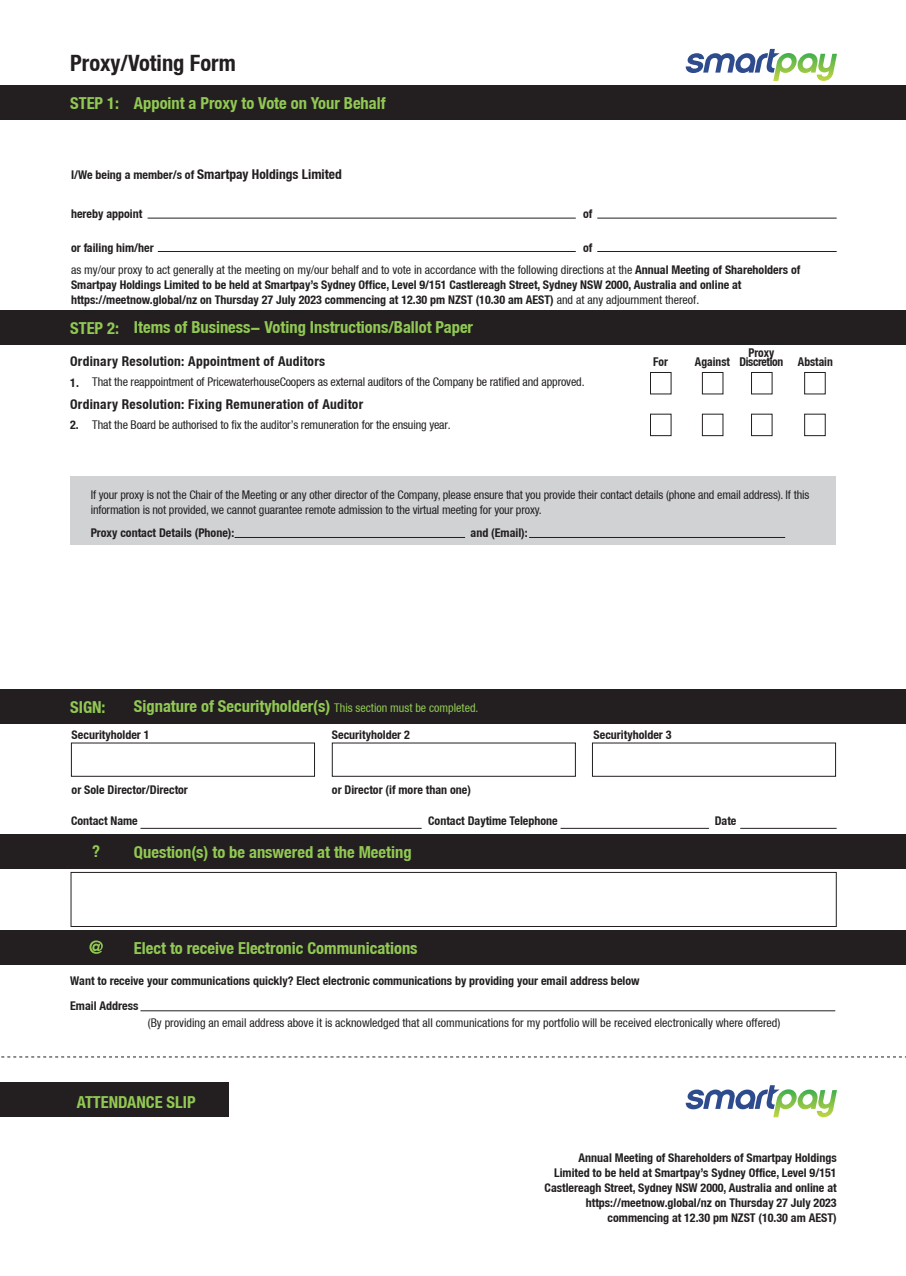
<style>
.page{position:relative;width:906px;height:1276px;background:#fff}
.page>*{position:absolute;margin:0;border:0;box-sizing:border-box;transform-origin:0 0}
.t1{font:700 condensed 22.5px "Helvetica Neue LT";color:#231f20}
.t2{font:700 condensed 16.5px "Helvetica Neue LT";color:#91c953}
.t3{font:700 condensed 13.5px "Helvetica Neue LT";letter-spacing:.02em;color:#231f20}
.t4{font:700 condensed 13.5px "Helvetica Neue LT";color:#231f20}
.t5{font:700 condensed 12.15px "Helvetica Neue LT";color:#231f20;scale:.96 1}
.t6{font:700 condensed 12.15px "Helvetica Neue LT";letter-spacing:-.03em;color:#231f20;scale:.96 1}
.t7{font:700 condensed 12px/15px "Helvetica Neue LT";color:#231f20;text-align:right}
.t8{font:condensed 12px/14.4px "Helvetica Neue LT";letter-spacing:-.01em;color:#231f20}
.s1{font-size:12px}
.s2{font-weight:700}
.s3{font-weight:400}
.s4{font-weight:400;font-size:12px}
</style>
<div class="page">
<div style="left:0;top:1082px;width:229px;height:34px;background:#231f20"></div>
<svg style="left:1px;top:1056px;width:905px;height:1px"></svg>
<div style="left:0;top:834px;width:906px;height:34px;background:#231f20"></div>
<div style="left:0;top:689px;width:906px;height:34px;background:#231f20"></div>
<div style="left:0;top:86px;width:906px;height:34px;background:#231f20"></div>
<hr style="left:148px;top:218px;width:428px;height:1px;background:#231f20">
<hr style="left:158px;top:251px;width:418px;height:1px;background:#231f20">
<hr style="left:597px;top:218px;width:239px;height:1px;background:#231f20">
<hr style="left:597px;top:251px;width:239px;height:1px;background:#231f20">
<div style="left:0;top:310px;width:906px;height:34px;background:#231f20"></div>
<div style="left:804px;top:372px;width:21px;height:22px;border:1px solid #231f20"></div>
<div style="left:650px;top:372px;width:21px;height:22px;border:1px solid #231f20"></div>
<div style="left:702px;top:372px;width:21px;height:22px;border:1px solid #231f20"></div>
<div style="left:751px;top:372px;width:21px;height:22px;border:1px solid #231f20"></div>
<div style="left:804px;top:414px;width:21px;height:22px;border:1px solid #231f20"></div>
<div style="left:650px;top:414px;width:21px;height:22px;border:1px solid #231f20"></div>
<div style="left:702px;top:414px;width:21px;height:22px;border:1px solid #231f20"></div>
<div style="left:751px;top:414px;width:21px;height:22px;border:1px solid #231f20"></div>
<hr style="left:140px;top:828px;width:282px;height:1px;background:#231f20">
<hr style="left:560px;top:828px;width:149px;height:1px;background:#231f20">
<hr style="left:740px;top:828px;width:96px;height:1px;background:#231f20">
<div style="left:71px;top:872px;width:765px;height:55px;border:1px solid #231f20"></div>
<div style="left:0;top:930px;width:906px;height:34px;background:#231f20"></div>
<svg style="left:89px;top:940px;width:14px;height:14px"></svg>
<div style="left:70px;top:476px;width:766px;height:69px;background:#d1d2d4"></div>
<hr style="left:234px;top:537px;width:231px;height:1px;background:#231f20">
<hr style="left:529px;top:537px;width:256px;height:1px;background:#231f20">
<hr style="left:140px;top:1010px;width:695px;height:1px;background:#231f20">
<svg style="left:685px;top:49px;width:152px;height:32px"></svg>
<svg style="left:685px;top:1085px;width:152px;height:32px"></svg>
<p class="t1" style="left:70px;top:49px;width:167px">Proxy/Voting Form</p>
<p class="t2" style="left:70px;top:93px;width:50px">STEP 1:</p>
<p class="t2" style="left:134px;top:93px;width:253px">Appoint a Proxy to Vote on Your Behalf</p>
<p class="t4" style="left:71px;top:166px;width:272px"><span class="s1">I/We being a member/s of</span> Smartpay Holdings Limited</p>
<p class="t7" style="left:71px;top:206px;width:73px">hereby appoint</p>
<p class="t7" style="left:583px;top:206px;width:11px">of</p>
<p class="t7" style="left:71px;top:240px;width:84px">or failing him/her</p>
<p class="t7" style="left:583px;top:240px;width:11px">of</p>
<p class="t8" style="left:71px;top:262px;width:731px">as my/our proxy to act generally at the meeting on my/our behalf and to vote in accordance with the following directions at the <span class="s2">Annual Meeting of Shareholders of</span></p>
<p class="t7" style="left:71px;top:277px;width:672px">Smartpay Holdings Limited to be held at Smartpay’s Sydney Office, Level 9/151 Castlereagh Street, Sydney NSW 2000, Australia and online at</p>
<p class="t7" style="left:71px;top:292px;width:630px">https://meetnow.global/nz on Thursday 27 July 2023 commencing at 12.30 pm NZST (10.30 am AEST) <span class="s3">and at any adjournment thereof.</span></p>
<p class="t2" style="left:70px;top:318px;width:50px">STEP 2:</p>
<p class="t2" style="left:134px;top:318px;width:341px">Items of Business- Voting Instructions/Ballot Paper</p>
<p class="t3" style="left:70px;top:353px;width:256px">Ordinary Resolution: Appointment of Auditors</p>
<p class="t7" style="left:70px;top:375px;width:10px">1.</p>
<p class="t8" style="left:92px;top:375px;width:494px">That the reappointment of PricewaterhouseCoopers as external auditors of the Company be ratified and approved.</p>
<p class="t3" style="left:70px;top:395px;width:294px">Ordinary Resolution: Fixing Remuneration of Auditor</p>
<p class="t7" style="left:70px;top:417px;width:10px">2.</p>
<p class="t8" style="left:92px;top:417px;width:360px">That the Board be authorised to fix the auditor’s remuneration for the ensuing year.</p>
<p class="t5" style="left:748px;top:345px;width:29px">Proxy</p>
<p class="t5" style="left:653px;top:354px;width:17px">For</p>
<p class="t5" style="left:695px;top:354px;width:38px">Against</p>
<p class="t6" style="left:739px;top:354px;width:47px">Discretion</p>
<p class="t5" style="left:798px;top:354px;width:38px">Abstain</p>
<p class="t8" style="left:91px;top:488px;width:720px">If your proxy is not the Chair of the Meeting or any other director of the Company, please ensure that you provide their contact details (phone and email address). If this information is not provided, we cannot guarantee remote admission to the virtual meeting for your proxy.</p>
<p class="t7" style="left:91px;top:524px;width:145px">Proxy contact Details (Phone):</p>
<p class="t7" style="left:470px;top:524px;width:59px">and (Email):</p>
<p class="t2" style="left:70px;top:697px;width:37px">SIGN:</p>
<p class="t2" style="left:134px;top:696px;width:346px">Signature of Securityholder(s) <span class="s4">This section must be completed.</span></p>
<p class="t7" style="left:72px;top:727px;width:79px">Securityholder 1</p>
<p class="t7" style="left:332px;top:727px;width:79px">Securityholder 2</p>
<p class="t7" style="left:593px;top:727px;width:79px">Securityholder 3</p>
<p class="t7" style="left:72px;top:782px;width:118px">or Sole Director/Director</p>
<p class="t7" style="left:332px;top:782px;width:140px">or Director (if more than one)</p>
<p class="t7" style="left:71px;top:813px;width:68px">Contact Name</p>
<p class="t7" style="left:428px;top:813px;width:131px">Contact Daytime Telephone</p>
<p class="t7" style="left:715px;top:813px;width:23px">Date</p>
<p class="t2" style="left:92px;top:841px;width:9px">?</p>
<p class="t2" style="left:134px;top:842px;width:279px">Question(s) to be answered at the Meeting</p>
<p class="t2" style="left:134px;top:938px;width:285px">Elect to receive Electronic Communications</p>
<p class="t7" style="left:70px;top:973px;width:571px">Want to receive your communications quickly? Elect electronic communications by providing your email address below</p>
<p class="t8" style="left:148px;top:1015px;width:634px">(By providing an email address above it is acknowledged that all communications for my portfolio will be received electronically where offered)</p>
<p class="t7" style="left:70px;top:998px;width:70px">Email Address</p>
<p class="t2" style="left:77px;top:1092px;width:120px">ATTENDANCE SLIP</p>
<p class="t7" style="left:544px;top:1150px;width:293px">Annual Meeting of Shareholders of Smartpay Holdings<br>Limited to be held at Smartpay’s Sydney Office, Level 9/151<br>Castlereagh Street, Sydney NSW 2000, Australia and online at</p>
<p class="t7" style="left:586px;top:1195px;width:252px">https://meetnow.global/nz on Thursday 27 July 2023 commencing at 12.30 pm NZST (10.30 am AEST)</p>
</div>
